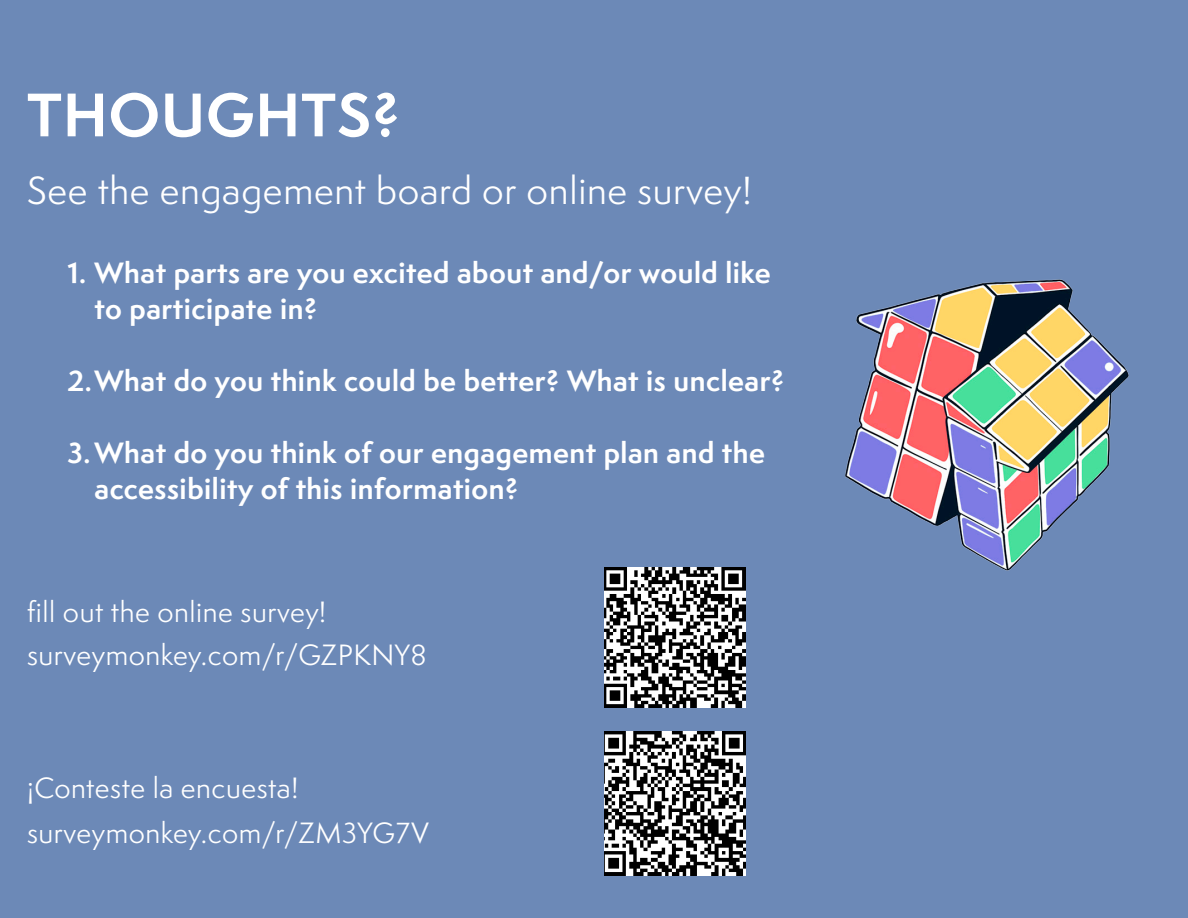
<style>
.page{position:relative;width:1188px;height:918px;background:#6c89b7}
.page>*{position:absolute;margin:0;border:0;box-sizing:border-box;transform-origin:0 0}
.t1{font:700 56.4px "Semplicita Pro";letter-spacing:.02em;color:#fff}
.t2{font:36px "Semplicita Pro";letter-spacing:.02em;color:#fff}
.t3{font:700 27px/36px "Semplicita Pro";letter-spacing:.02em;color:#fff}
.t4{font:27px "Semplicita Pro";letter-spacing:.02em;color:#fff}
</style>
<div class="page">
<img style="left:845px;top:279px;width:284px;height:292px">
<img style="left:605px;top:567px;width:140px;height:141px">
<img style="left:605px;top:731px;width:140px;height:144px">
<p class="t1" style="left:27px;top:73px;width:374px">THOUGHTS?</p>
<p class="t2" style="left:27px;top:165px;width:726px">See the engagement board or online survey!</p>
<p class="t3" style="left:95px;top:255px;width:678px;text-indent:-27px">1. What parts are you excited about and/or would like to participate in?</p>
<p class="t3" style="left:68px;top:363px;width:718px">2.What do you think could be better? What is unclear?</p>
<p class="t3" style="left:95px;top:435px;width:672px;text-indent:-27px">3.What do you think of our engagement plan and the accessibility of this information?</p>
<p class="t4" style="left:27px;top:593px;width:301px">fill out the online survey!</p>
<p class="t4" style="left:27px;top:636px;width:401px">surveymonkey.com/r/GZPKNY8</p>
<p class="t4" style="left:27px;top:769px;width:273px">¡Conteste la encuesta!</p>
<p class="t4" style="left:27px;top:814px;width:403px">surveymonkey.com/r/ZM3YG7V</p>
</div>
